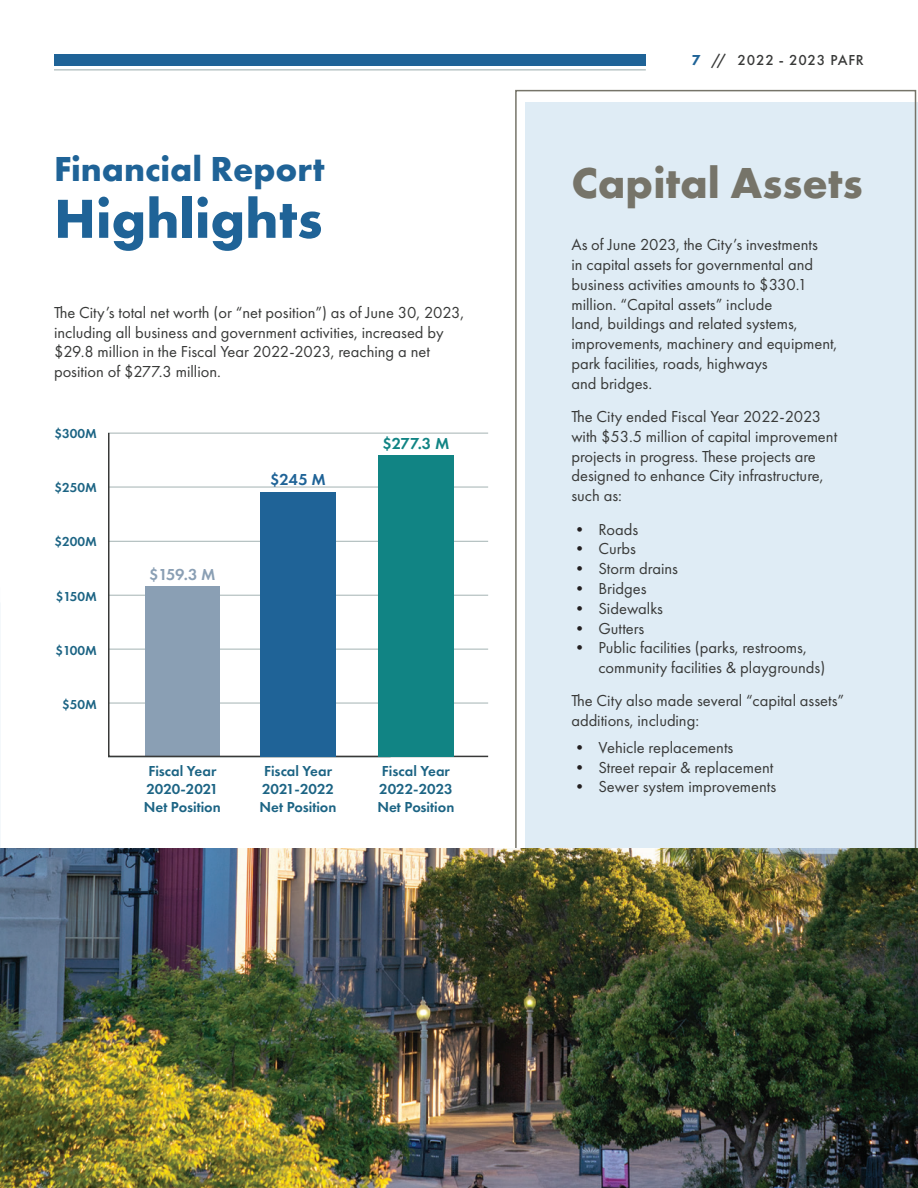
<style>
.page{position:relative;width:918px;height:1188px;background:#fff}
.page>*{position:absolute;margin:0;border:0;box-sizing:border-box;transform-origin:0 0}
.t1{font:700 57px "Futura PT";color:#1f6397}
.t2{font:700 45px "Futura PT";color:#767469}
.t3{font:700 36px "Futura PT";color:#1f6397}
.Body{font:16.5px/19.8px "Futura PT";color:#383938}
.Sub-Header{font:600 16.5px "Futura PT";color:#8a9fb4}
.Sub-Header-2{font:600 16.5px "Futura PT";color:#118484}
.Sub-Header-3{font:600 16.5px "Futura PT";color:#1f6397}
.Sub-Header-4{font:600 15px/18px "Futura PT";color:#1c6484}
.t4{font:500 15px "Futura PT";letter-spacing:.05em;color:#383938}
.t5{font:600 13.5px "Futura PT";color:#1c6484}
.s1{font-weight:800;color:#1f6397}
.s2{color:#231f20}
</style>
<div class="page">
<div style="left:54px;top:54px;width:592px;height:11px;background:#1f6397"></div>
<hr style="left:54px;top:69px;width:592px;height:1px;background:#a4b3b3">
<div style="left:526px;top:102px;width:392px;height:1086px;background:#dfecf5"></div>
<img style="left:0;top:849px;width:918px;height:339px">
<svg style="left:108px;top:432px;width:381px;height:326px"></svg>
<div style="left:378px;top:456px;width:76px;height:301px;background:#118484"></div>
<div style="left:260px;top:492px;width:76px;height:265px;background:#1f6397"></div>
<p class="t3" style="left:54px;top:146px;width:272px">Financial Report</p>
<p class="t1" style="left:54px;top:182px;width:270px">Highlights</p>
<p class="Body" style="left:54px;top:302px;width:412px">The City’s total net worth (or “net position”) as of June 30, 2023, including all business and government activities, increased by $29.8 million in the Fiscal Year 2022-2023, reaching a net position of $277.3 million.</p>
<p class="t5" style="left:54px;top:425px;width:44px">$300M</p>
<p class="t5" style="left:54px;top:479px;width:44px">$250M</p>
<p class="t5" style="left:54px;top:533px;width:44px">$200M</p>
<p class="t5" style="left:56px;top:588px;width:43px">$150M</p>
<p class="t5" style="left:55px;top:642px;width:43px">$100M</p>
<p class="t5" style="left:62px;top:696px;width:36px">$50M</p>
<p class="Sub-Header" style="left:149px;top:564px;width:68px">$159.3 M</p>
<p class="Sub-Header-3" style="left:270px;top:469px;width:57px">$245 M</p>
<p class="Sub-Header-2" style="left:382px;top:433px;width:68px">$277.3 M</p>
<p class="Sub-Header-4" style="left:144px;top:762px;width:78px">Fiscal Year<br>2020-2021<br>Net Position</p>
<p class="Sub-Header-4" style="left:260px;top:762px;width:78px">Fiscal Year<br>2021-2022<br>Net Position</p>
<p class="Sub-Header-4" style="left:377px;top:762px;width:78px">Fiscal Year<br>2022-2023<br>Net Position</p>
<p class="t4" style="left:692px;top:51px;width:174px"><span class="s1">7</span> // 2022 - 2023 PAFR</p>
<p class="t2" style="left:571px;top:154px;width:293px">Capital Assets</p>
<p class="Body" style="left:571px;top:235px;width:267px">As of June 2023, the City’s investments<br>in capital assets for governmental and business activities amounts to $330.1 million. “Capital assets” include<br>land, buildings and related systems, improvements, machinery and equipment, park facilities, roads, highways<br>and bridges.</p>
<p class="Body" style="left:571px;top:407px;width:267px">The City ended Fiscal Year 2022-2023 with $53.5 million of capital improvement projects in progress. These projects are designed to enhance City infrastructure, such as:</p>
<p class="Body" style="left:571px;top:519px;width:68px"><span class="s2">•</span> Roads</p>
<p class="Body" style="left:571px;top:539px;width:66px"><span class="s2">•</span> Curbs</p>
<p class="Body" style="left:571px;top:559px;width:108px"><span class="s2">•</span> Storm drains</p>
<p class="Body" style="left:571px;top:579px;width:77px"><span class="s2">•</span> Bridges</p>
<p class="Body" style="left:571px;top:598px;width:93px"><span class="s2">•</span> Sidewalks</p>
<p class="Body" style="left:571px;top:618px;width:75px"><span class="s2">•</span> Gutters</p>
<p class="Body" style="left:598px;top:638px;width:228px;text-indent:-27px"><span class="s2">•</span> Public facilities (parks, restrooms, community facilities &amp; playgrounds)</p>
<p class="Body" style="left:571px;top:691px;width:274px">The City also made several “capital assets” additions, including:</p>
<p class="Body" style="left:571px;top:737px;width:163px"><span class="s2">•</span> Vehicle replacements</p>
<p class="Body" style="left:571px;top:757px;width:203px"><span class="s2">•</span> Street repair &amp; replacement</p>
<p class="Body" style="left:571px;top:777px;width:206px"><span class="s2">•</span> Sewer system improvements</p>
</div>
